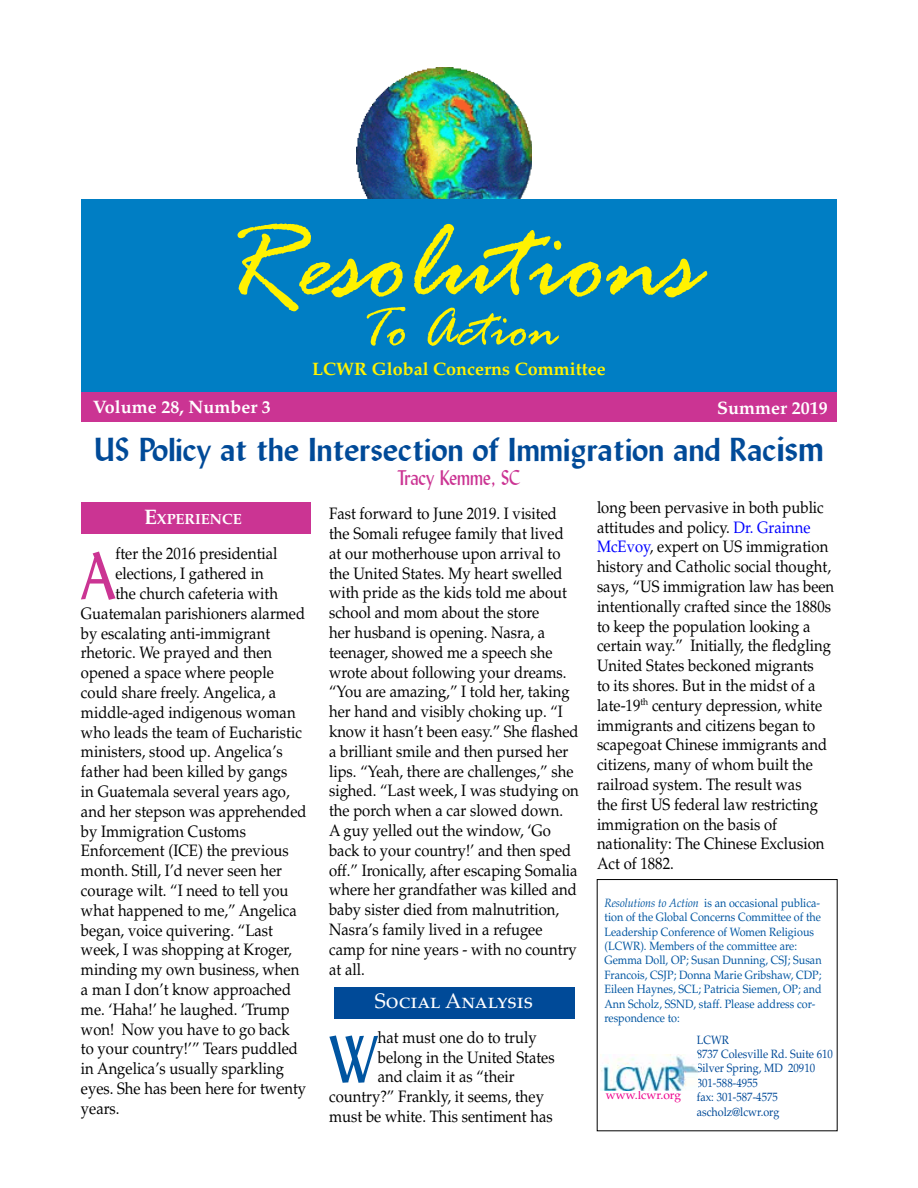
<style>
.page{position:relative;width:918px;height:1188px;background:#fff}
.page>*{position:absolute;margin:0;border:0;box-sizing:border-box;transform-origin:0 0}
.t1{font:italic 117px "Rage";color:#fff200}
.t2{font:65.85px "Lydian BT";color:#cb3493;scale:.9 1}
.t3{font:65.85px "Lydian BT";color:#0055a1;scale:.9 1}
.t4{font:italic 57px "Rage";color:#fff200}
.t5{font:700 33px "Lydian BT";color:#004a98}
.t6{font:21px "Palatino LT Std";color:#fff}
.t7{font:21px "Lydian BT";color:#cb3493;scale:.9 1}
.t8{font:700 18px "Palatino LT Std";color:#fff200}
.t9{font:700 18px "Palatino LT Std";color:#fff}
.t10{font:16.5px/19.8px "Palatino LT Std";color:#000;scale:.9 1}
.t11{font:700 14.7px "Palatino LT Std";color:#fff}
.t12{font:12px/14.4px "Palatino LT Std";color:#0055a1;scale:.9 1}
.t13{font:12px/14.4px "Palatino LT Std";color:#004a98;scale:.9 1}
.t14{font:12px "Palatino LT Std";color:#ec008c}
.s1{font-size:36px}
.s2{font-size:21px}
.s3{color:#00f}
.s4{font-style:italic}
</style>
<div class="page">
<div style="left:81px;top:392px;width:756px;height:30px;background:#cb3493"></div>
<img style="left:356px;top:68px;width:176px;height:132px">
<div style="left:81px;top:200px;width:756px;height:192px;background:#007ec4"></div>
<img style="left:600px;top:1055px;width:97px;height:36px">
<div style="left:81px;top:502px;width:229px;height:31px;background:#cb3493"></div>
<div style="left:334px;top:988px;width:240px;height:31px;background:#004a98"></div>
<h1 class="t1" style="left:219px;top:201px;width:482px">Resolutions</h1>
<h3 class="t4" style="left:359px;top:299px;width:201px">To Action</h3>
<p class="t8" style="left:312px;top:358px;width:295px">LCWR Global Concerns Committee</p>
<p class="t9" style="left:93px;top:397px;width:180px">Volume 28, Number 3</p>
<p class="t9" style="left:717px;top:397px;width:112px">Summer 2019</p>
<h3 class="t5" style="left:94px;top:429px;width:731px">US Policy at the Intersection of Immigration and Rac<span class="s1">ism</span></h3>
<p class="t7" style="left:398px;top:465px;width:138px">Tracy Kemme, SC</p>
<p class="t11" style="left:144px;top:510px;width:98px"><span class="s2">E</span>XPERIENCE</p>
<h2 class="t2" style="left:81px;top:536px;width:40px">A</h2>
<p class="t10" style="left:115px;top:544px;width:182px">fter the 2016 presidential</p>
<p class="t10" style="left:115px;top:564px;width:166px">elections, I gathered in</p>
<p class="t10" style="left:115px;top:584px;width:182px">the church cafeteria with</p>
<p class="t10" style="left:81px;top:604px;width:251px">Guatemalan parishioners alarmed</p>
<p class="t10" style="left:81px;top:623px;width:212px">by escalating anti-immigrant</p>
<p class="t10" style="left:81px;top:643px;width:214px">rhetoric. We prayed and then</p>
<p class="t10" style="left:81px;top:663px;width:216px">opened a space where people</p>
<p class="t10" style="left:81px;top:683px;width:218px">could share freely. Angelica, a</p>
<p class="t10" style="left:81px;top:703px;width:240px">middle-aged indigenous woman</p>
<p class="t10" style="left:81px;top:722px;width:247px">who leads the team of Eucharistic</p>
<p class="t10" style="left:81px;top:742px;width:226px">ministers, stood up. Angelica’s</p>
<p class="t10" style="left:81px;top:762px;width:231px">father had been killed by gangs</p>
<p class="t10" style="left:81px;top:782px;width:233px">in Guatemala several years ago,</p>
<p class="t10" style="left:81px;top:802px;width:252px">and her stepson was apprehended</p>
<p class="t10" style="left:81px;top:821px;width:185px">by Immigration Customs</p>
<p class="t10" style="left:81px;top:841px;width:232px">Enforcement (ICE) the previous</p>
<p class="t10" style="left:81px;top:861px;width:225px">month. Still, I’d never seen her</p>
<p class="t10" style="left:81px;top:881px;width:232px">courage wilt. “I need to tell you</p>
<p class="t10" style="left:81px;top:901px;width:241px">what happened to me,” Angelica</p>
<p class="t10" style="left:81px;top:920px;width:215px">began, voice quivering. “Last</p>
<p class="t10" style="left:81px;top:940px;width:236px">week, I was shopping at Kroger,</p>
<p class="t10" style="left:81px;top:960px;width:244px">minding my own business, when</p>
<p class="t10" style="left:81px;top:980px;width:235px">a man I don’t know approached</p>
<p class="t10" style="left:81px;top:1000px;width:234px">me. ‘Haha!’ he laughed. ‘Trump</p>
<p class="t10" style="left:81px;top:1019px;width:233px">won! Now you have to go back</p>
<p class="t10" style="left:81px;top:1039px;width:242px">to your country!’” Tears puddled</p>
<p class="t10" style="left:81px;top:1059px;width:227px">in Angelica’s usually sparkling</p>
<p class="t10" style="left:81px;top:1079px;width:252px">eyes. She has been here for twenty</p>
<p class="t10" style="left:81px;top:1099px;width:44px">years.</p>
<p class="t10" style="left:329px;top:504px;width:279px">Fast forward to June 2019. I visited the Somali refugee family that lived at our motherhouse upon arrival to the United States. My heart swelled with pride as the kids told me about school and mom about the store<br>her husband is opening. Nasra, a teenager, showed me a speech she wrote about following your dreams. “You are amazing,” I told her, taking her hand and visibly choking up. “I know it hasn’t been easy.” She flashed a brilliant smile and then pursed her lips. “Yeah, there are challenges,” she sighed. “Last week, I was studying on the porch when a car slowed down.<br>A guy yelled out the window, ‘Go back to your country!’ and then sped off.” Ironically, after escaping Somalia where her grandfather was killed and baby sister died from malnutrition, Nasra’s family lived in a refugee camp for nine years - with no country at all.</p>
<p class="t6" style="left:375px;top:988px;width:160px">Social Analysis</p>
<h2 class="t3" style="left:329px;top:1019px;width:56px">W</h2>
<p class="t10" style="left:378px;top:1028px;width:178px">hat must one do to truly</p>
<p class="t10" style="left:378px;top:1047px;width:198px">belong in the United States</p>
<p class="t10" style="left:378px;top:1067px;width:154px">and claim it as “their</p>
<p class="t10" style="left:329px;top:1087px;width:240px">country?” Frankly, it seems, they</p>
<p class="t10" style="left:329px;top:1107px;width:250px">must be white. This sentiment has</p>
<p class="t10" style="left:597px;top:498px;width:265px">long been pervasive in both public attitudes and policy. <span class="s3">Dr. Grainne McEvoy</span>, expert on US immigration history and Catholic social thought, says, “US immigration law has been intentionally crafted since the 1880s to keep the population looking a certain way.” Initially, the fledgling United States beckoned migrants<br>to its shores. But in the midst of a late-19<sup>th</sup> century depression, white immigrants and citizens began to scapegoat Chinese immigrants and citizens, many of whom built the railroad system. The result was<br>the first US federal law restricting immigration on the basis of nationality: The Chinese Exclusion Act of 1882.</p>
<p class="t12" style="left:604px;top:896px;width:243px"><span class="s4">Resolutions to Action</span> is an occasional publica&shy;tion of the Global Concerns Committee of the Leadership Conference of Women Religious (LCWR). Members of the committee are:<br>Gemma Doll, OP; Susan Dunning, CSJ; Susan Francois, CSJP; Donna Marie Gribshaw, CDP; Eileen Haynes, SCL; Patricia Siemen, OP; and Ann Scholz, SSND, staff. Please address cor&shy;respondence to:</p>
<p class="t14" style="left:606px;top:1088px;width:77px">www.lcwr.org</p>
<p class="t13" style="left:697px;top:1032px;width:153px">LCWR<br>8737 Colesville Rd. Suite 610<br>Silver Spring, MD 20910<br>301-588-4955<br>fax: 301-587-4575 ascholz@lcwr.org</p>
</div>
